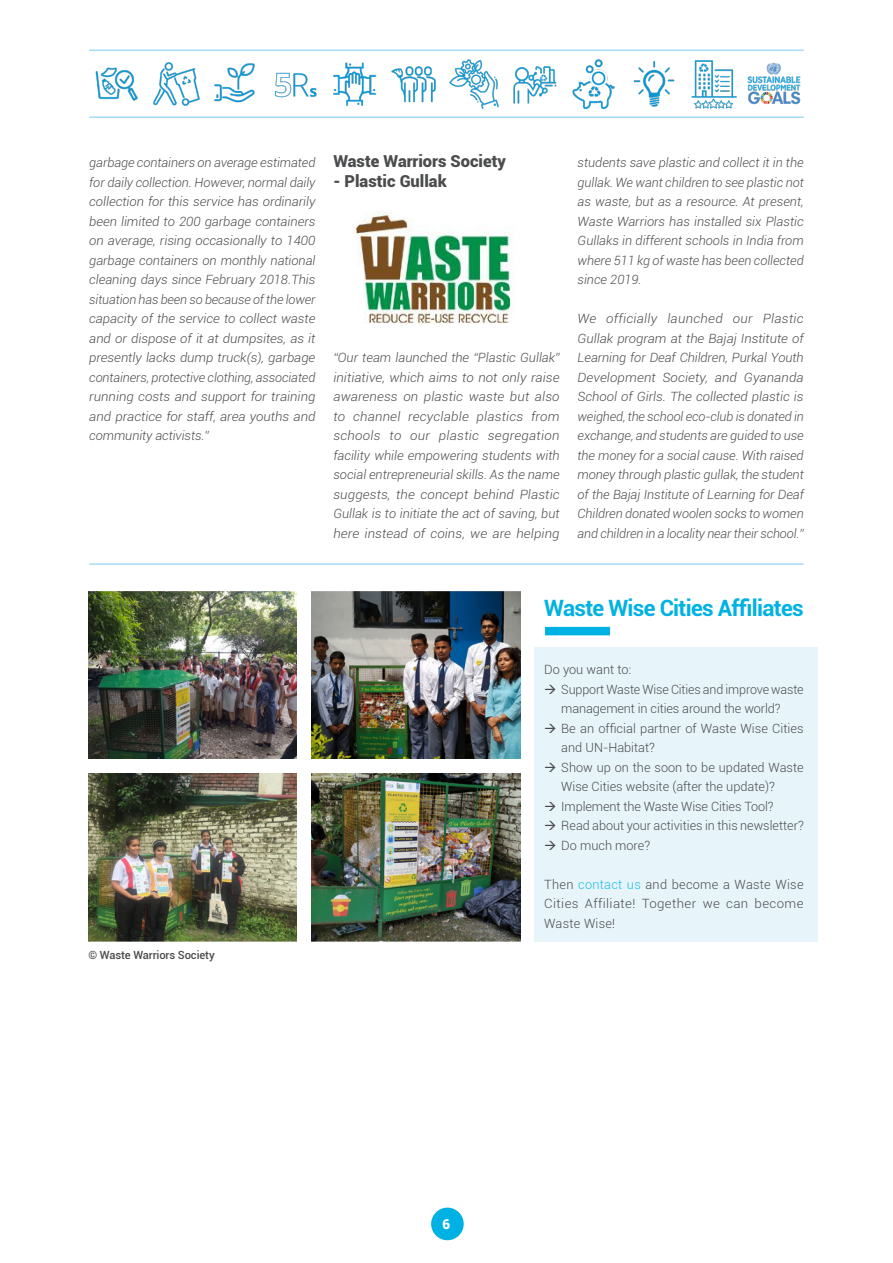
<style>
.page{position:relative;width:893px;height:1263px;background:#fff}
.page>*{position:absolute;margin:0;border:0;box-sizing:border-box;transform-origin:0 0}
.HEADING_1{font:700 22.5px "Roboto";letter-spacing:-.03em;color:#00b2e3}
.HEADING_2{font:900 16.5px "Roboto";color:#4b4c4d}
.t1{font:900 13.5px "Roboto";color:#fff}
.BODY_TEXT{font:italic 300 12.75px/19.5px "Roboto";color:#4b4c4d;text-align:justify}
.BODY_TEXT-2{font:italic 300 12.75px/19.5px "Roboto";color:#4b4c4d;text-align:justify;scale:1.04 1}
.BODY_TEXT-3{font:300 12.75px/19.5px "Roboto";color:#4b4c4d}
.t2{font:500 11.25px "Roboto";letter-spacing:-.01em;color:#4b4c4d}
.s1{color:#1bbbe6}
</style>
<div class="page">
<img style="left:95px;top:67px;width:43px;height:34px">
<img style="left:153px;top:62px;width:47px;height:44px">
<img style="left:214px;top:63px;width:41px;height:40px">
<img style="left:274px;top:72px;width:43px;height:26px">
<img style="left:333px;top:62px;width:43px;height:44px">
<img style="left:391px;top:66px;width:45px;height:37px">
<img style="left:449px;top:59px;width:50px;height:49px">
<img style="left:513px;top:66px;width:44px;height:38px">
<img style="left:572px;top:59px;width:43px;height:49px">
<img style="left:633px;top:60px;width:42px;height:47px">
<img style="left:691px;top:60px;width:46px;height:48px">
<img style="left:747px;top:62px;width:53px;height:43px">
<hr style="left:89px;top:116px;width:715px;height:2px;background:#a5dbf2">
<hr style="left:89px;top:50px;width:715px;height:1px;background:#a5dbf2">
<hr style="left:89px;top:563px;width:715px;height:2px;background:#a5dbf2">
<img style="left:352px;top:212px;width:160px;height:112px">
<img style="left:89px;top:592px;width:431px;height:349px">
<div style="left:66px;top:759px;width:478px;height:13px;background:#fff"></div>
<div style="left:298px;top:587px;width:13px;height:357px;background:#fff"></div>
<div style="left:534px;top:647px;width:284px;height:294px;background:#e7f5fb"></div>
<div style="left:545px;top:627px;width:65px;height:8px;background:#00b2e3"></div>
<div style="left:431px;top:1207px;width:33px;height:33px;background:#00b2e3;border-radius:50%"></div>
<p class="BODY_TEXT" style="left:89px;top:153px;width:228px">garbage containers on average estimated for daily collection. However, normal daily collection for this service has ordinarily been limited to 200 garbage containers on average, rising occasionally to 1400 garbage containers on monthly national cleaning days since February 2018.This situation has been so because of the lower capacity of the service to collect waste and or dispose of it at dumpsites, as it presently lacks dump truck(s), garbage containers, protective clothing, associated running costs and support for training and practice for staff, area youths and community activists.”</p>
<p class="HEADING_2" style="left:333px;top:150px;width:174px">Waste Warriors Society</p>
<p class="HEADING_2" style="left:333px;top:169px;width:115px">- Plastic Gullak</p>
<p class="BODY_TEXT" style="left:333px;top:348px;width:228px">“Our team launched the “Plastic Gullak” initiative, which aims to not only raise awareness on plastic waste but also to channel recyclable plastics from schools to our plastic segregation facility while empowering students with social entrepreneurial skills. As the name suggests, the concept behind Plastic Gullak is to initiate the act of saving, but here instead of coins, we are helping</p>
<p class="BODY_TEXT" style="left:578px;top:153px;width:228px">students save plastic and collect it in the gullak. We want children to see plastic not as waste, but as a resource. At present, Waste Warriors has installed six Plastic Gullaks in different schools in India from where 511 kg of waste has been collected since 2019.</p>
<p class="BODY_TEXT-2" style="left:578px;top:309px;width:219px">We officially launched our Plastic Gullak program at the Bajaj Institute of Learning for Deaf Children, Purkal Youth Development Society, and Gyananda School of Girls. The collected plastic is weighed, the school eco-club is donated in exchange, and students are guided to use the money for a social cause. With raised money through plastic gullak, the student of the Bajaj Institute of Learning for Deaf Children donated woolen socks to women and children in a locality near their school.”</p>
<p class="HEADING_1" style="left:544px;top:592px;width:261px">Waste Wise Cities Affiliates</p>
<p class="t2" style="left:89px;top:947px;width:128px">© Waste Warriors Society</p>
<p class="BODY_TEXT-3" style="left:544px;top:660px;width:88px">Do you want to:</p>
<p class="BODY_TEXT-3" style="left:561px;top:679px;width:244px">Support Waste Wise Cities and improve waste management in cities around the world?</p>
<p class="BODY_TEXT-3" style="left:561px;top:718px;width:244px">Be an official partner of Waste Wise Cities and UN-Habitat?</p>
<p class="BODY_TEXT-3" style="left:561px;top:757px;width:244px">Show up on the soon to be updated Waste<br>Wise Cities website (after the update)?</p>
<p class="BODY_TEXT-3" style="left:561px;top:796px;width:214px">Implement the Waste Wise Cities Tool?</p>
<p class="BODY_TEXT-3" style="left:561px;top:816px;width:244px">Read about your activities in this newsletter?</p>
<p class="BODY_TEXT-3" style="left:561px;top:835px;width:90px">Do much more?</p>
<p class="BODY_TEXT-3" style="left:544px;top:874px;width:261px;text-align:justify">Then <span class="s1">contact us</span> and become a Waste Wise Cities Affiliate! Together we can become Waste Wise!</p>
<p class="t1" style="left:443px;top:1214px;width:9px">6</p>
</div>
